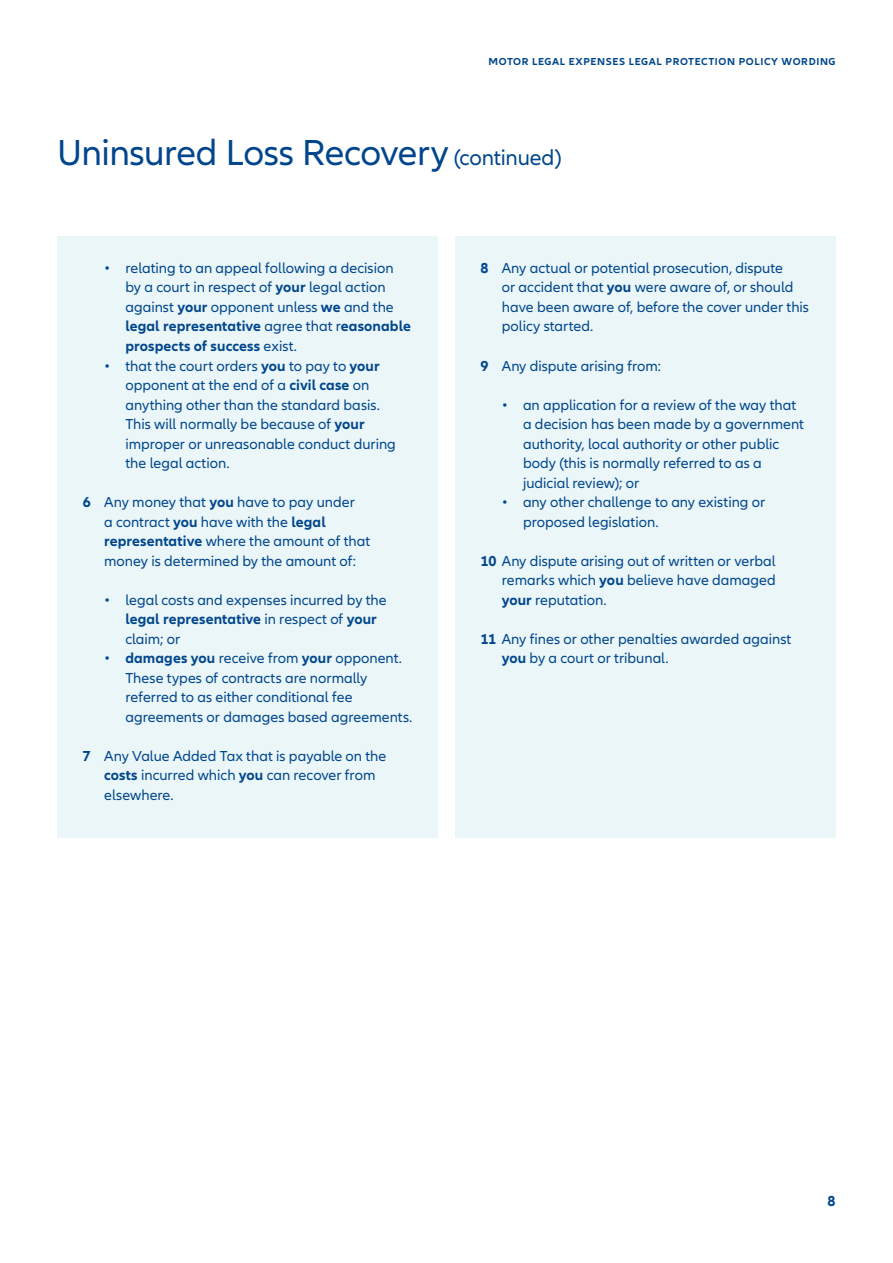
<style>
.page{position:relative;width:893px;height:1263px;background:#fff}
.page>*{position:absolute;margin:0;border:0;box-sizing:border-box;transform-origin:0 0}
.t1{font:37.5px "Allianz Neo";letter-spacing:-.01em;color:#01468c}
.Copy_10_13pt{font:15px/19.5px "Allianz Neo";color:#01468c}
.t2{font:700 15px "Allianz Neo";color:#01468c}
.t3{font:700 10.5px "Allianz Neo";letter-spacing:.06em;color:#01468c}
.s1{font-size:22.5px}
.s2{font-weight:700}
</style>
<div class="page">
<div style="left:455px;top:236px;width:381px;height:601px;background:#eaf6f8"></div>
<div style="left:57px;top:236px;width:381px;height:601px;background:#eaf6f8"></div>
<p class="t3" style="left:489px;top:56px;width:348px">MOTOR LEGAL EXPENSES LEGAL PROTECTION POLICY WORDING</p>
<p class="t1" style="left:57px;top:132px;width:506px">Uninsured Loss Recovery <span class="s1">(continued)</span></p>
<p class="Copy_10_13pt" style="left:125px;top:259px;width:287px;text-indent:-21px">• relating to an appeal following a decision by a court in respect of <span class="s2">your</span> legal action against <span class="s2">your</span> opponent unless <span class="s2">we</span> and the <span class="s2">legal representative</span> agree that r<span class="s2">easonable prospects of success</span> exist.</p>
<p class="Copy_10_13pt" style="left:125px;top:356px;width:272px;text-indent:-21px">• that the court orders <span class="s2">you</span> to pay to <span class="s2">your </span>opponent at the end of a <span class="s2">civil case</span> on anything other than the standard basis.<br>This will normally be because of <span class="s2">your </span>improper or unreasonable conduct during the legal action.</p>
<p class="Copy_10_13pt" style="left:104px;top:493px;width:268px;text-indent:-21px"><span class="s2">6</span> Any money that <span class="s2">you</span> have to pay under<br>a contract <span class="s2">you</span> have with the <span class="s2">legal representative</span> where the amount of that money is determined by the amount of:</p>
<p class="Copy_10_13pt" style="left:125px;top:590px;width:263px;text-indent:-21px">• legal costs and expenses incurred by the <span class="s2">legal representative</span> in respect of <span class="s2">your </span>claim; or</p>
<p class="Copy_10_13pt" style="left:125px;top:649px;width:289px;text-indent:-21px">• <span class="s2">damages you</span> receive from <span class="s2">your</span> opponent.<br>These types of contracts are normally referred to as either conditional fee agreements or damages based agreements.</p>
<p class="Copy_10_13pt" style="left:104px;top:746px;width:284px;text-indent:-21px"><span class="s2">7</span> Any Value Added Tax that is payable on the <span class="s2">costs</span> incurred which <span class="s2">you</span> can recover from elsewhere.</p>
<p class="Copy_10_13pt" style="left:502px;top:259px;width:309px;text-indent:-21px"><span class="s2">8</span> Any actual or potential prosecution, dispute<br>or accident that <span class="s2">you</span> were aware of, or should have been aware of, before the cover under this policy started.</p>
<p class="Copy_10_13pt" style="left:480px;top:356px;width:182px"><span class="s2">9</span> Any dispute arising from:</p>
<p class="Copy_10_13pt" style="left:523px;top:395px;width:282px;text-indent:-21px">• an application for a review of the way that a decision has been made by a government authority, local authority or other public body (this is normally referred to as a judicial review); or</p>
<p class="Copy_10_13pt" style="left:523px;top:493px;width:244px;text-indent:-21px">• any other challenge to any existing or proposed legislation.</p>
<p class="Copy_10_13pt" style="left:502px;top:551px;width:276px;text-align:justify;text-indent:-21px"><span class="s2">10</span> Any dispute arising out of written or verbal remarks which <span class="s2">you</span> believe have damaged <span class="s2">your</span> reputation.</p>
<p class="Copy_10_13pt" style="left:502px;top:629px;width:291px;text-indent:-21px"><span class="s2">11</span> Any fines or other penalties awarded against <span class="s2">you</span> by a court or tribunal.</p>
<p class="t2" style="left:827px;top:1192px;width:10px">8</p>
</div>
